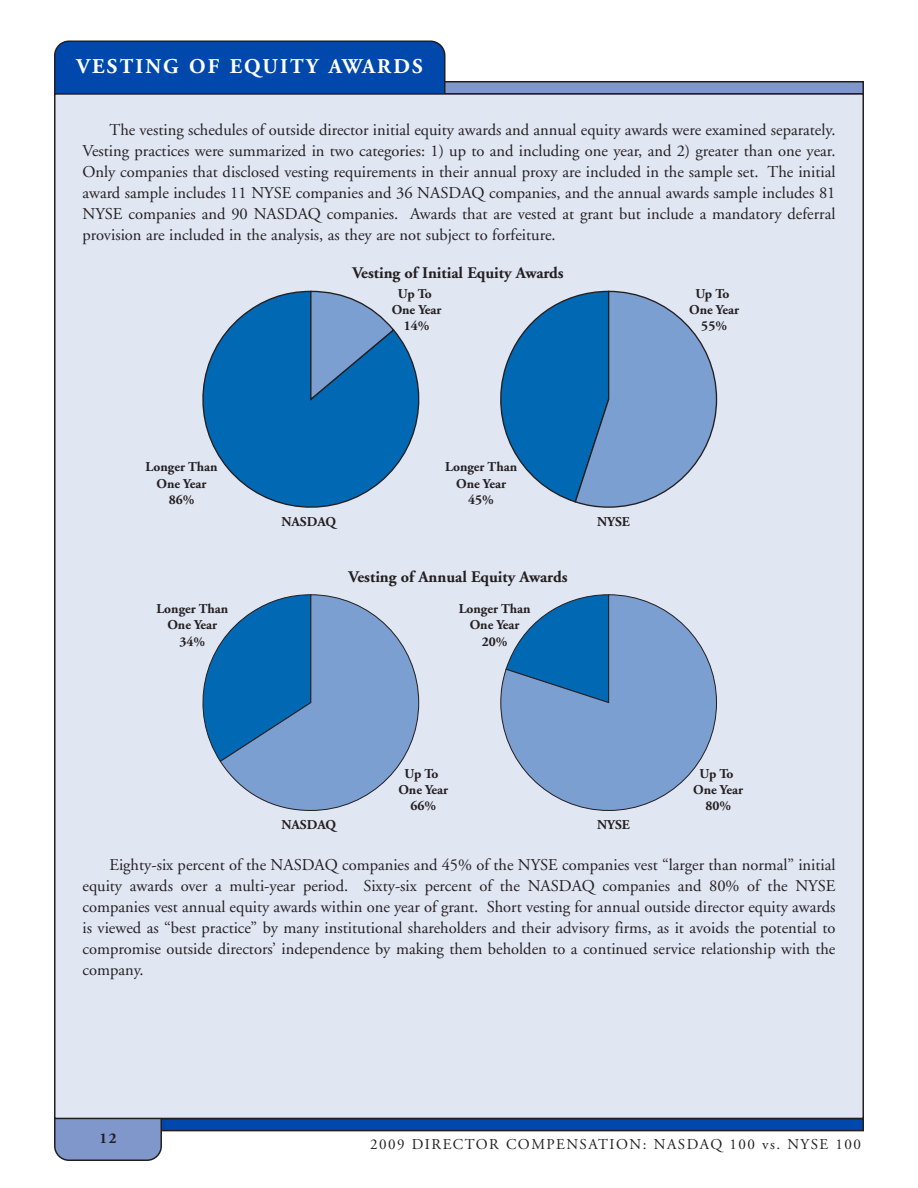
<style>
.page{position:relative;width:918px;height:1188px;background:#fff}
.page>*{position:absolute;margin:0;border:0;box-sizing:border-box;transform-origin:0 0}
.t1{font:700 21px "Adobe Garamond";letter-spacing:.105em;color:#fff}
.t2{font:16.5px/21px "Adobe Garamond";color:#231f20;text-align:justify}
.t3{font:700 16.2px "Adobe Garamond";color:#231f20}
.t4{font:15px "Adobe Garamond";letter-spacing:.1em;color:#231f20}
.t5{font:700 15px "Adobe Garamond";color:#231f20}
.t6{font:700 13.5px/16.2px "Adobe Garamond";color:#231f20;text-align:center}
</style>
<div class="page">
<div style="left:55px;top:82px;width:808px;height:12px;background:#7f97cb"></div>
<div style="left:54px;top:81px;width:810px;height:13px;border:2px solid #231f20"></div>
<div style="left:54px;top:40px;width:392px;height:53px;background:#0048ac"></div>
<div style="left:55px;top:1119px;width:808px;height:12px;background:#0048ac"></div>
<div style="left:54px;top:1118px;width:810px;height:13px;border:2px solid #231f20"></div>
<svg style="left:54px;top:1119px;width:108px;height:42px;background:#7b91c1"></svg>
<div style="left:55px;top:94px;width:808px;height:1024px;background:#e1e6f3"></div>
<svg style="left:202px;top:290px;width:218px;height:218px"></svg>
<svg style="left:309px;top:290px;width:86px;height:111px;background:#598ec3"></svg>
<svg style="left:500px;top:290px;width:218px;height:218px"></svg>
<svg style="left:202px;top:594px;width:218px;height:217px"></svg>
<svg style="left:500px;top:594px;width:217px;height:217px"></svg>
<p class="t1" style="left:77px;top:58px;width:348px">VESTING OF EQUITY AWARDS</p>
<p class="t2" style="left:82px;top:121px;width:755px;text-indent:27px">The vesting schedules of outside director initial equity awards and annual equity awards were examined separately.<br>Vesting practices were summarized in two categories: 1) up to and including one year, and 2) greater than one year.<br>Only companies that disclosed vesting requirements in their annual proxy are included in the sample set. The initial award sample includes 11 NYSE companies and 36 NASDAQ companies, and the annual awards sample includes 81<br>NYSE companies and 90 NASDAQ companies. Awards that are vested at grant but include a mandatory deferral provision are included in the analysis, as they are not subject to forfeiture.</p>
<p class="t3" style="left:352px;top:267px;width:213px">Vesting of Initial Equity Awards</p>
<p class="t6" style="left:392px;top:287px;width:51px">Up To<br>One Year<br>14%</p>
<p class="t6" style="left:146px;top:460px;width:73px">Longer Than<br>One Year<br>86%</p>
<p class="t6" style="left:445px;top:460px;width:73px">Longer Than<br>One Year<br>45%</p>
<p class="t6" style="left:281px;top:515px;width:56px">NASDAQ</p>
<p class="t6" style="left:597px;top:515px;width:34px">NYSE</p>
<p class="t3" style="left:349px;top:570px;width:220px">Vesting of Annual Equity Awards</p>
<p class="t6" style="left:156px;top:602px;width:73px">Longer Than<br>One Year<br>34%</p>
<p class="t6" style="left:459px;top:602px;width:73px">Longer Than<br>One Year<br>20%</p>
<p class="t6" style="left:689px;top:287px;width:51px">Up To<br>One Year<br>55%</p>
<p class="t6" style="left:398px;top:766px;width:51px">Up To<br>One Year<br>66%</p>
<p class="t6" style="left:693px;top:766px;width:51px">Up To<br>One Year<br>80%</p>
<p class="t6" style="left:281px;top:818px;width:56px">NASDAQ</p>
<p class="t6" style="left:597px;top:818px;width:34px">NYSE</p>
<p class="t2" style="left:82px;top:856px;width:755px;text-indent:27px">Eighty-six percent of the NASDAQ companies and 45% of the NYSE companies vest “larger than normal” initial equity awards over a multi-year period. Sixty-six percent of the NASDAQ companies and 80% of the NYSE companies vest annual equity awards within one year of grant. Short vesting for annual outside director equity awards is viewed as “best practice” by many institutional shareholders and their advisory firms, as it avoids the potential to compromise outside directors’ independence by making them beholden to a continued service relationship with the company.</p>
<p class="t5" style="left:99px;top:1133px;width:19px">12</p>
<p class="t4" style="left:370px;top:1138px;width:492px">2009 DIRECTOR COMPENSATION: NASDAQ 100 vs. NYSE 100</p>
</div>
